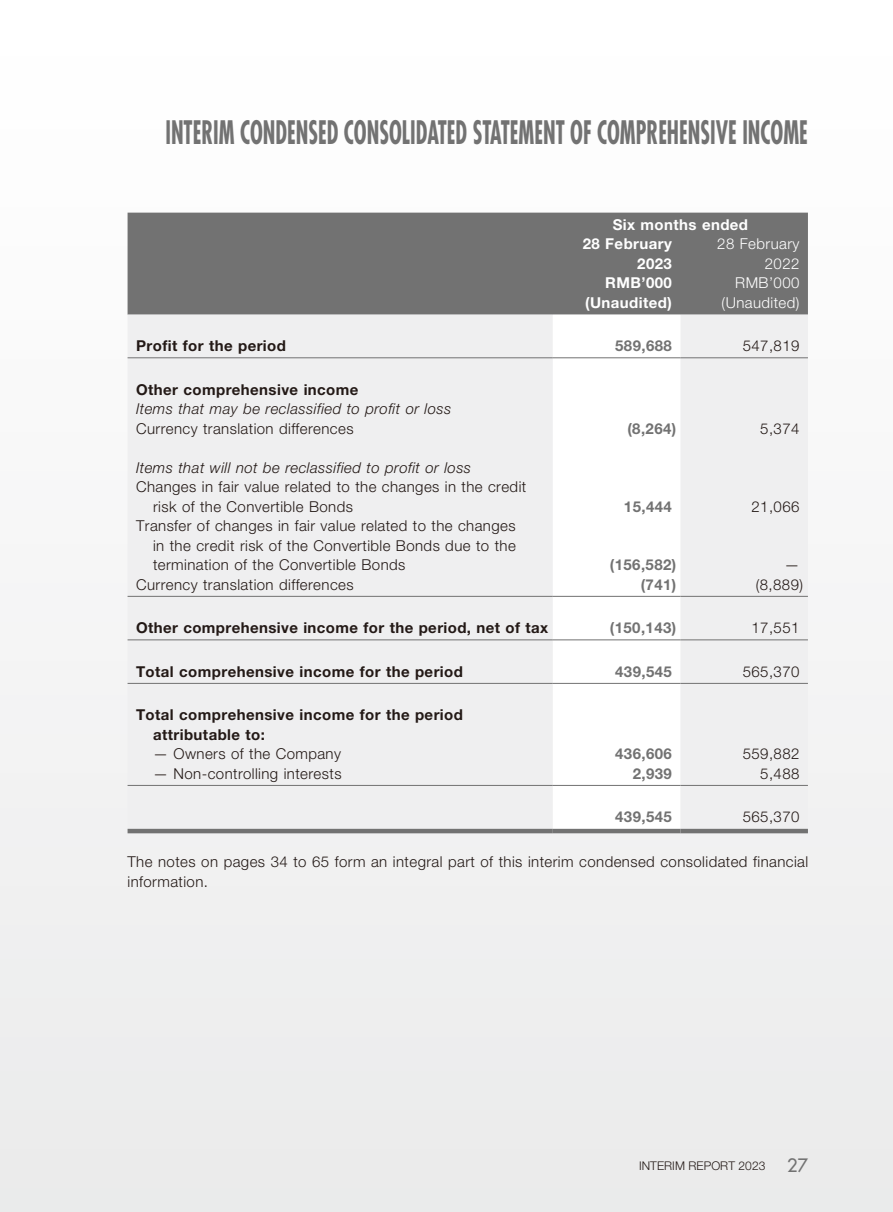
<style>
.page{position:relative;width:893px;height:1212px;background:#fff}
.page>*{position:absolute;margin:0;border:0;box-sizing:border-box;transform-origin:0 0}
.t1{font:700 condensed 31.5px "Futura Std";color:#727272;scale:.7 1}
.t2{font:300 15px/19.5px "Helvetica Neue LT Std";letter-spacing:.03em;color:#231916}
.t3{font:700 15px/19.5px "Helvetica Neue LT Std";letter-spacing:.03em;color:#231916}
.t4{font:italic 300 15px "Helvetica Neue LT Std";letter-spacing:.03em;color:#231916}
.t5{font:700 15px "Helvetica Neue LT Std";letter-spacing:.03em;color:#727272}
.t6{font:700 15px "Helvetica Neue LT Std";letter-spacing:.03em;color:#fff}
.t7{font:300 15px/19.5px "Helvetica Neue LT Std";letter-spacing:.03em;color:#fff;text-align:right}
.t8{font:300 12px "Helvetica Neue LT Std";letter-spacing:.005em;color:#231916}
.s1{font-family:"Futura Std";font-weight:500;font-size:18px;color:#727272}
</style>
<div class="page">
<div style="left:0;top:0;width:893px;height:1212px;background:linear-gradient(to right,#f4f4f4,#f4f4f4)"></div>
<div style="left:128px;top:213px;width:680px;height:102px;background:#727272"></div>
<div style="left:128px;top:315px;width:680px;height:514px;background:#efeff0"></div>
<svg style="left:553px;top:315px;width:127px;height:514px"></svg>
<hr style="left:128px;top:357px;width:425px;height:1px;background:#727272">
<hr style="left:553px;top:357px;width:127px;height:1px;background:#727272">
<hr style="left:680px;top:357px;width:128px;height:1px;background:#727272">
<hr style="left:128px;top:596px;width:425px;height:1px;background:#727272">
<hr style="left:553px;top:596px;width:127px;height:1px;background:#727272">
<hr style="left:680px;top:596px;width:128px;height:1px;background:#727272">
<hr style="left:128px;top:639px;width:425px;height:1px;background:#727272">
<hr style="left:553px;top:639px;width:127px;height:1px;background:#727272">
<hr style="left:680px;top:639px;width:128px;height:1px;background:#727272">
<hr style="left:128px;top:683px;width:425px;height:1px;background:#727272">
<hr style="left:553px;top:683px;width:127px;height:1px;background:#727272">
<hr style="left:680px;top:683px;width:128px;height:1px;background:#727272">
<hr style="left:128px;top:785px;width:425px;height:1px;background:#727272">
<hr style="left:553px;top:785px;width:127px;height:1px;background:#727272">
<hr style="left:680px;top:785px;width:128px;height:1px;background:#727272">
<hr style="left:128px;top:829px;width:425px;height:4px;background:#727272">
<hr style="left:553px;top:829px;width:127px;height:4px;background:#727272">
<hr style="left:680px;top:829px;width:128px;height:4px;background:#727272">
<h1 class="t1" style="left:165px;top:113px;width:919px">INTERIM CONDENSED CONSOLIDATED STATEMENT OF COMPREHENSIVE INCOME</h1>
<p class="t6" style="left:613px;top:215px;width:137px">Six months ended</p>
<p class="t6" style="left:583px;top:234px;width:91px">28 February</p>
<p class="t6" style="left:637px;top:254px;width:36px">2023</p>
<p class="t7" style="left:717px;top:234px;width:84px">28 February<br>2022</p>
<p class="t6" style="left:605px;top:273px;width:68px">RMB’000</p>
<p class="t7" style="left:735px;top:273px;width:66px">RMB’000</p>
<p class="t6" style="left:585px;top:293px;width:88px">(Unaudited)</p>
<p class="t7" style="left:722px;top:292px;width:79px">(Unaudited)</p>
<p class="t3" style="left:136px;top:336px;width:151px">Profit for the period</p>
<p class="t5" style="left:615px;top:336px;width:58px">589,688</p>
<p class="t2" style="left:743px;top:336px;width:58px">547,819</p>
<p class="t3" style="left:136px;top:379px;width:224px">Other comprehensive income</p>
<p class="t4" style="left:136px;top:400px;width:317px">Items that may be reclassified to profit or loss</p>
<p class="t2" style="left:136px;top:418px;width:219px">Currency translation differences</p>
<p class="t5" style="left:627px;top:419px;width:50px">(8,264)</p>
<p class="t2" style="left:760px;top:418px;width:41px">5,374</p>
<p class="t4" style="left:136px;top:458px;width:337px">Items that will not be reclassified to profit or loss</p>
<p class="t2" style="left:153px;top:477px;width:375px;text-indent:-17px">Changes in fair value related to the changes in the credit risk of the Convertible Bonds</p>
<p class="t5" style="left:624px;top:497px;width:49px">15,444</p>
<p class="t2" style="left:751px;top:496px;width:49px">21,066</p>
<p class="t2" style="left:153px;top:516px;width:364px;text-align:justify;text-indent:-17px">Transfer of changes in fair value related to the changes in the credit risk of the Convertible Bonds due to the termination of the Convertible Bonds</p>
<p class="t5" style="left:610px;top:555px;width:68px">(156,582)</p>
<p class="t2" style="left:784px;top:555px;width:16px">—</p>
<p class="t2" style="left:136px;top:574px;width:219px">Currency translation differences</p>
<p class="t5" style="left:641px;top:575px;width:37px">(741)</p>
<p class="t2" style="left:756px;top:574px;width:49px">(8,889)</p>
<p class="t3" style="left:136px;top:618px;width:414px">Other comprehensive income for the period, net of tax</p>
<p class="t5" style="left:610px;top:618px;width:68px">(150,143)</p>
<p class="t2" style="left:751px;top:618px;width:49px">17,551</p>
<p class="t3" style="left:136px;top:661px;width:328px">Total comprehensive income for the period</p>
<p class="t5" style="left:615px;top:662px;width:58px">439,545</p>
<p class="t2" style="left:743px;top:661px;width:58px">565,370</p>
<p class="t3" style="left:153px;top:705px;width:311px;text-indent:-17px">Total comprehensive income for the period attributable to:</p>
<p class="t2" style="left:153px;top:744px;width:189px">— Owners of the Company</p>
<p class="t5" style="left:615px;top:744px;width:58px">436,606</p>
<p class="t2" style="left:743px;top:744px;width:58px">559,882</p>
<p class="t2" style="left:153px;top:763px;width:190px">— Non-controlling interests</p>
<p class="t5" style="left:633px;top:764px;width:41px">2,939</p>
<p class="t2" style="left:760px;top:763px;width:41px">5,488</p>
<p class="t5" style="left:615px;top:808px;width:58px">439,545</p>
<p class="t2" style="left:743px;top:807px;width:58px">565,370</p>
<p class="t2" style="left:128px;top:852px;width:682px">The notes on pages 34 to 65 form an integral part of this interim condensed consolidated financial information.</p>
<p class="t8" style="left:639px;top:1158px;width:170px">INTERIM REPORT 2023 <span class="s1">27</span></p>
</div>
